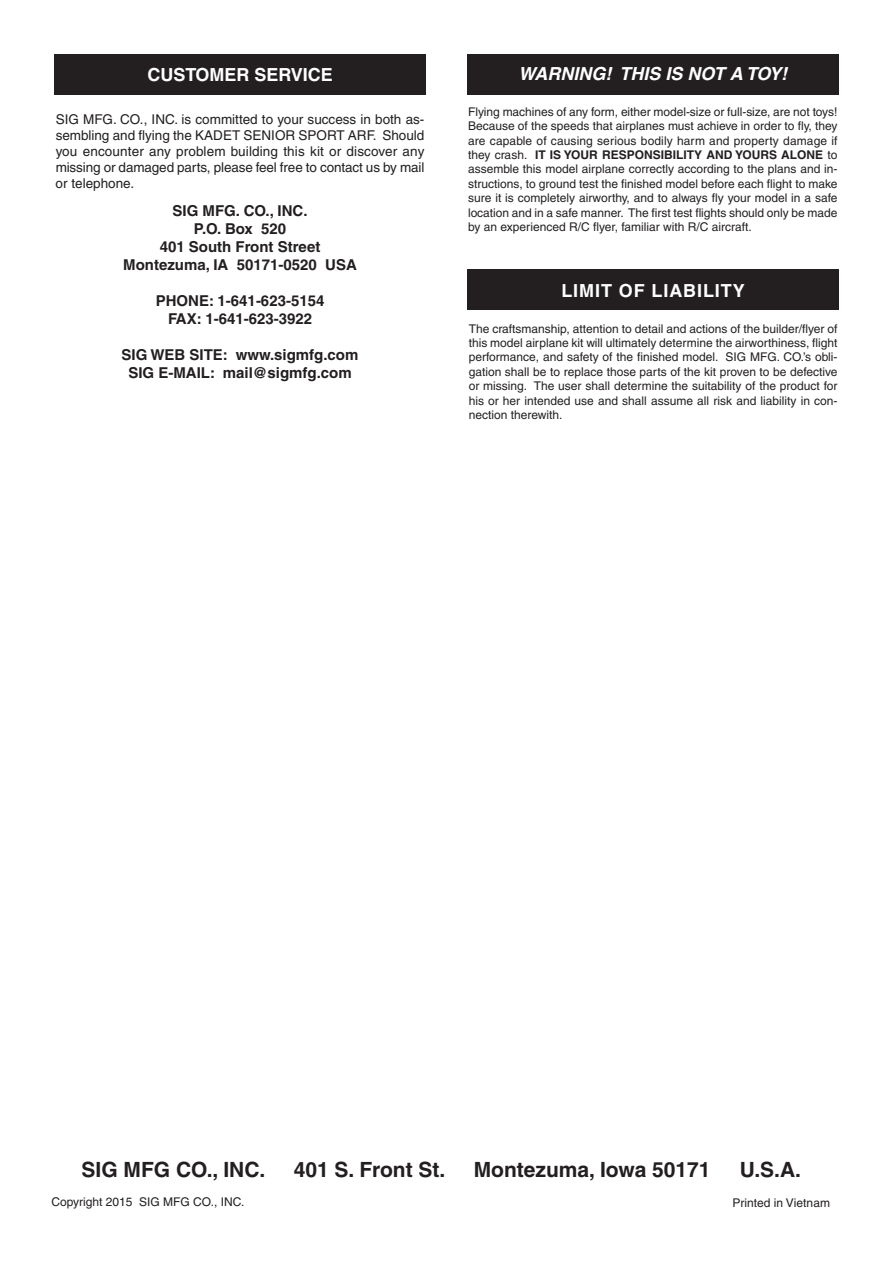
<style>
.page{position:relative;width:893px;height:1263px;background:#fff}
.page>*{position:absolute;margin:0;border:0;box-sizing:border-box;transform-origin:0 0}
.t1{font:700 21px "Helvetica";color:#231f20}
.t2{font:italic 700 18px "Helvetica";color:#fff}
.t3{font:700 18px "Helvetica";letter-spacing:.05em;color:#fff}
.t4{font:700 18px "Helvetica";color:#fff}
.t5{font:700 15px/18px "Helvetica";color:#231f20;text-align:center}
.t6{font:13.5px/16.2px "Helvetica";letter-spacing:-.01em;color:#231f20;text-align:justify}
.t7{font:12px/14.4px "Helvetica";color:#231f20;text-align:justify}
.s1{font-weight:700}
</style>
<div class="page">
<div style="left:54px;top:54px;width:372px;height:40px;background:#231f20"></div>
<div style="left:467px;top:270px;width:372px;height:40px;background:#231f20"></div>
<div style="left:467px;top:54px;width:372px;height:40px;background:#231f20"></div>
<h2 class="t4" style="left:147px;top:68px;width:187px">CUSTOMER SERVICE</h2>
<p class="t6" style="left:56px;top:112px;width:370px">SIG MFG. CO., INC. is committed to your success in both as&shy;sembling and flying the KADET SENIOR SPORT ARF. Should you encounter any problem building this kit or discover any missing or damaged parts, please feel free to contact us by mail or telephone.</p>
<p class="t5" style="left:123px;top:203px;width:235px">SIG MFG. CO., INC.<br>P.O. Box 520<br>401 South Front Street<br>Montezuma, IA 50171-0520 USA</p>
<p class="t5" style="left:156px;top:293px;width:170px">PHONE: 1-641-623-5154<br>FAX: 1-641-623-3922</p>
<p class="t5" style="left:122px;top:347px;width:238px">SIG WEB SITE: www.sigmfg.com<br>SIG E-MAIL: mail@sigmfg.com</p>
<h2 class="t2" style="left:518px;top:68px;width:270px">WARNING! THIS IS NOT A TOY!</h2>
<p class="t7" style="left:468px;top:106px;width:371px">Flying machines of any form, either model-size or full-size, are not toys!<br>Because of the speeds that airplanes must achieve in order to fly, they are capable of causing serious bodily harm and property damage if they crash. <span class="s1">IT IS YOUR RESPONSIBILITY AND YOURS ALONE</span> to assemble this model airplane correctly according to the plans and in&shy;structions, to ground test the finished model before each flight to make sure it is completely airworthy, and to always fly your model in a safe location and in a safe manner. The first test flights should only be made by an experienced R/C flyer, familiar with R/C aircraft.</p>
<h2 class="t3" style="left:561px;top:284px;width:185px">LIMIT OF LIABILITY</h2>
<p class="t7" style="left:469px;top:322px;width:370px">The craftsmanship, attention to detail and actions of the builder/flyer of this model airplane kit will ultimately determine the airworthiness, flight performance, and safety of the finished model. SIG MFG. CO.’s obli&shy;gation shall be to replace those parts of the kit proven to be defective or missing. The user shall determine the suitability of the product for his or her intended use and shall assume all risk and liability in con&shy;nection therewith.</p>
<h1 class="t1" style="left:82px;top:1162px;width:185px">SIG MFG CO., INC.</h1>
<h1 class="t1" style="left:294px;top:1162px;width:153px">401 S. Front St.</h1>
<h1 class="t1" style="left:474px;top:1162px;width:238px">Montezuma, Iowa 50171</h1>
<h1 class="t1" style="left:740px;top:1162px;width:63px">U.S.A.</h1>
<p class="t7" style="left:732px;top:1196px;width:99px">Printed in Vietnam</p>
<p class="t7" style="left:51px;top:1196px;width:195px">Copyright 2015 SIG MFG CO., INC.</p>
</div>
